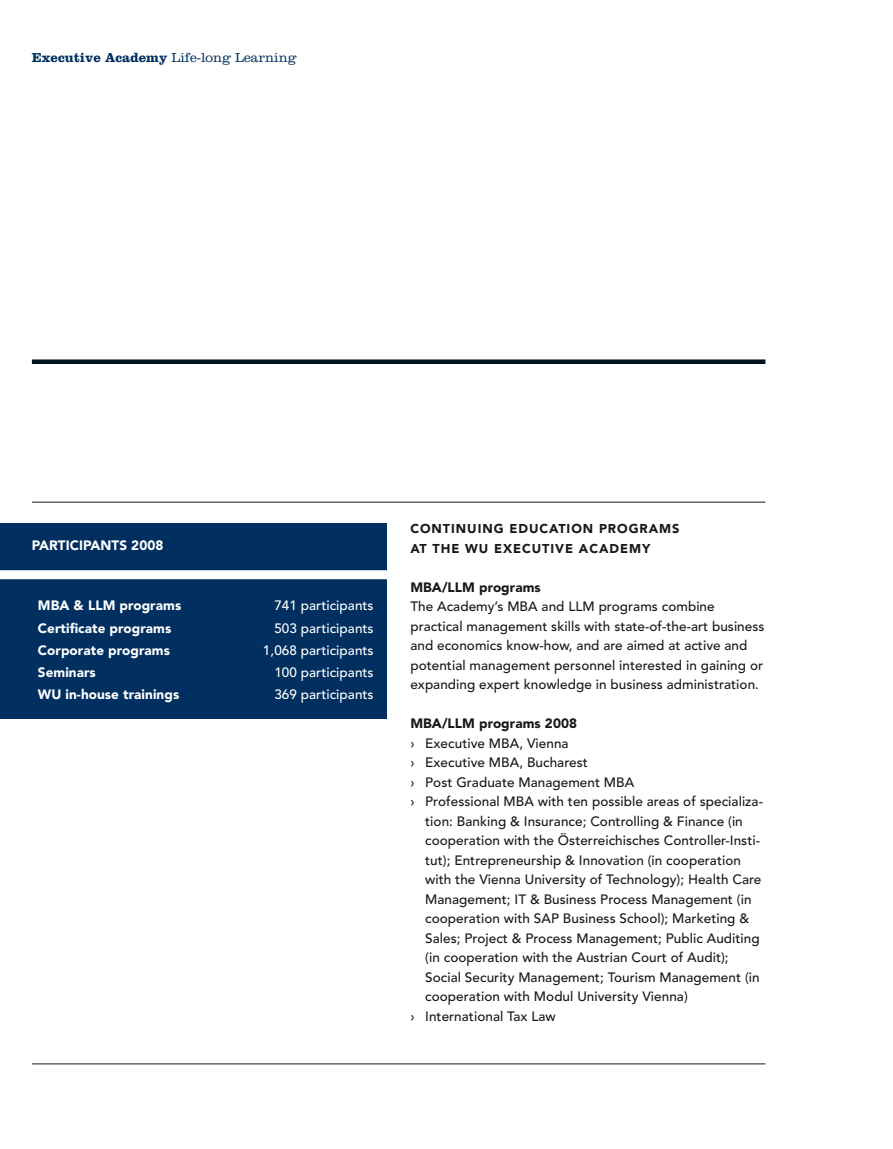
<style>
.page{position:relative;width:893px;height:1149px;background:#fff}
.page>*{position:absolute;margin:0;border:0;box-sizing:border-box;transform-origin:0 0}
.Copy_E{font:500 13.5px/19.5px "Avenir LT Std";letter-spacing:.005em;color:#1a171b}
.Copy{font:900 13.5px "Avenir LT Std";letter-spacing:.005em;color:#fff}
.Copy-2{font:500 13.5px "Avenir LT Std";letter-spacing:.005em;color:#fff}
.Cope_E_Bold{font:900 13.5px "Avenir LT Std";letter-spacing:.005em;color:#1a171b}
.t1{font:300 13.5px "Clarendon LT Std";color:#002f60}
.Subheadline_E{font:900 12.75px/19.5px "Avenir LT Std";letter-spacing:.075em;color:#1a171b}
.s1{font-weight:700}
</style>
<div class="page">
<hr style="left:32px;top:1063px;width:733px;height:1px;background:#1a171b">
<div style="left:32px;top:359px;width:733px;height:5px;background:#00121e"></div>
<hr style="left:32px;top:501px;width:733px;height:1px;background:#1a171b">
<div style="left:0;top:523px;width:387px;height:196px;background:#002f60"></div>
<div style="left:0;top:570px;width:410px;height:9px;background:#fff"></div>
<p class="t1" style="left:32px;top:50px;width:266px"><span class="s1">Executive Academy</span> Life-long Learning</p>
<p class="Copy" style="left:32px;top:537px;width:42px">Participa</p>
<p class="Copy" style="left:101px;top:537px;width:64px">nts 2008</p>
<p class="Copy" style="left:38px;top:597px;width:145px">MBA &amp; LLM programs</p>
<p class="Copy-2" style="left:274px;top:597px;width:101px">741 participants</p>
<p class="Copy" style="left:38px;top:619px;width:135px">Certificate programs</p>
<p class="Copy-2" style="left:274px;top:620px;width:101px">503 participants</p>
<p class="Copy" style="left:38px;top:641px;width:134px">Corporate programs</p>
<p class="Copy-2" style="left:263px;top:642px;width:112px">1,068 participants</p>
<p class="Copy" style="left:38px;top:664px;width:59px">Seminars</p>
<p class="Copy-2" style="left:274px;top:664px;width:101px">100 participants</p>
<p class="Copy" style="left:38px;top:686px;width:143px">WU in-house trainings</p>
<p class="Copy-2" style="left:274px;top:686px;width:101px">369 participants</p>
<p class="Subheadline_E" style="left:410px;top:518px;width:260px;text-indent:148px">tio n PROGRAMS<br>AT THE WU EXECUTIVE ACADEMY</p>
<p class="Cope_E_Bold" style="left:410px;top:578px;width:132px">MBA/LLM programs</p>
<p class="Copy_E" style="left:410px;top:597px;width:356px">The Academy’s MBA and LLM programs combine practical management skills with state-of-the-art business and economics know-how, and are aimed at active and potential management personnel interested in gaining or expanding expert knowledge in business administration.</p>
<p class="Cope_E_Bold" style="left:410px;top:715px;width:168px">MBA/LLM programs 2008</p>
<p class="Copy_E" style="left:410px;top:733px;width:160px">› Executive MBA, Vienna</p>
<p class="Copy_E" style="left:410px;top:753px;width:179px">› Executive MBA, Bucharest</p>
<p class="Copy_E" style="left:410px;top:772px;width:225px">› Post Graduate Management MBA</p>
<p class="Copy_E" style="left:425px;top:792px;width:339px;text-indent:-15px">› Professional MBA with ten possible areas of specializa&shy;tion: Banking &amp; Insurance; Controlling &amp; Finance (in cooperation with the Österreichisches Controller-Insti&shy;tut); Entrepreneurship &amp; Innovation (in cooperation with the Vienna University of Technology); Health Care Management; IT &amp; Business Process Management (in cooperation with SAP Business School); Marketing &amp; Sales; Project &amp; Process Management; Public Auditing (in cooperation with the Austrian Court of Audit); Social Security Management; Tourism Management (in cooperation with Modul University Vienna)</p>
<p class="Copy_E" style="left:410px;top:1006px;width:147px">› International Tax Law</p>
<p class="Subheadline_E" style="left:410px;top:518px;width:110px">Continui ng educa</p>
</div>
